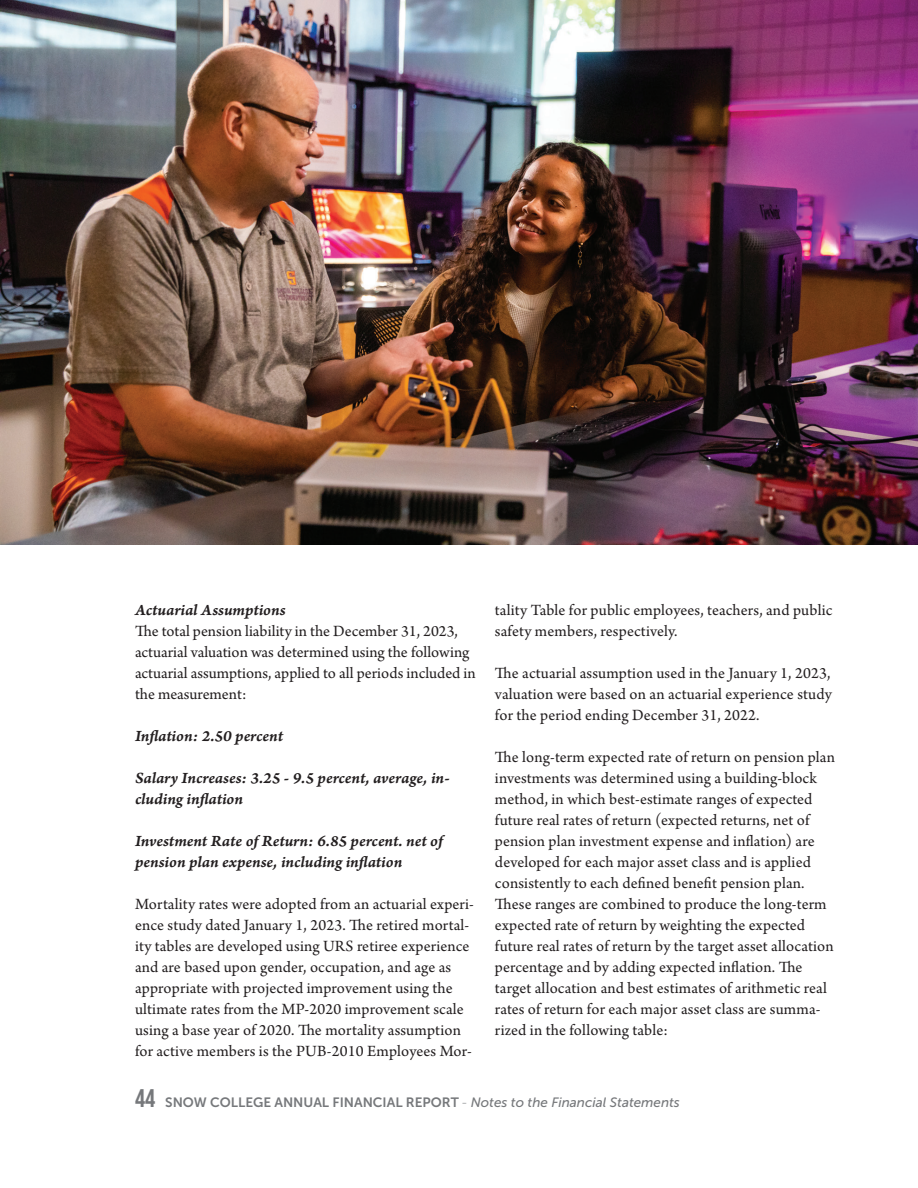
<style>
.page{position:relative;width:918px;height:1188px;background:#fff}
.page>*{position:absolute;margin:0;border:0;box-sizing:border-box;transform-origin:0 0}
.t1{font:16.5px/21px "Arno Pro";letter-spacing:.005em;color:#231f20}
.t2{font:16.5px/21px "Arno Pro Smbd Italic Caption";letter-spacing:-.005em;color:#231f20}
.t3{font:13.5px "Museo Sans 700";color:#76787b}
.s1{font-family:"Bebas Neue";font-size:25.5px}
.s2{font-family:"Museo Sans 100";font-style:italic}
.s3{font-family:"Museo Sans 500";font-style:italic}
</style>
<div class="page">
<img style="left:0;top:0;width:918px;height:544px">
<p class="t2" style="left:135px;top:600px;width:152px">Actuarial Assumptions</p>
<p class="t1" style="left:135px;top:621px;width:342px">The total pension liability in the December 31, 2023, actuarial valuation was determined using the following actuarial assumptions, applied to all periods included in the measurement:</p>
<p class="t2" style="left:135px;top:726px;width:150px">Inflation: 2.50 percent</p>
<p class="t2" style="left:135px;top:768px;width:316px">Salary Increases: 3.25 - 9.5 percent, average, in&shy;cluding inflation</p>
<p class="t2" style="left:135px;top:831px;width:309px">Investment Rate of Return: 6.85 percent. net of pension plan expense, including inflation</p>
<p class="t1" style="left:135px;top:894px;width:341px">Mortality rates were adopted from an actuarial experi&shy;ence study dated January 1, 2023. The retired mortal&shy;ity tables are developed using URS retiree experience and are based upon gender, occupation, and age as appropriate with projected improvement using the ultimate rates from the MP-2020 improvement scale using a base year of 2020. The mortality assumption for active members is the PUB-2010 Employees Mor-</p>
<p class="t1" style="left:495px;top:600px;width:339px">tality Table for public employees, teachers, and public safety members, respectively.</p>
<p class="t1" style="left:495px;top:663px;width:338px;text-align:justify">The actuarial assumption used in the January 1, 2023, valuation were based on an actuarial experience study for the period ending December 31, 2022.</p>
<p class="t1" style="left:495px;top:747px;width:341px">The long-term expected rate of return on pension plan investments was determined using a building-block method, in which best-estimate ranges of expected future real rates of return (expected returns, net of pension plan investment expense and inflation) are developed for each major asset class and is applied consistently to each defined benefit pension plan.<br>These ranges are combined to produce the long-term expected rate of return by weighting the expected future real rates of return by the target asset allocation percentage and by adding expected inflation. The target allocation and best estimates of arithmetic real rates of return for each major asset class are summa&shy;rized in the following table:</p>
<p class="t3" style="left:135px;top:1095px;width:546px"><span class="s1">44</span> SNOW COLLEGE ANNUAL FINANCIAL REPORT <span class="s2">-</span> <span class="s3">Notes to the Financial Statements</span></p>
</div>
